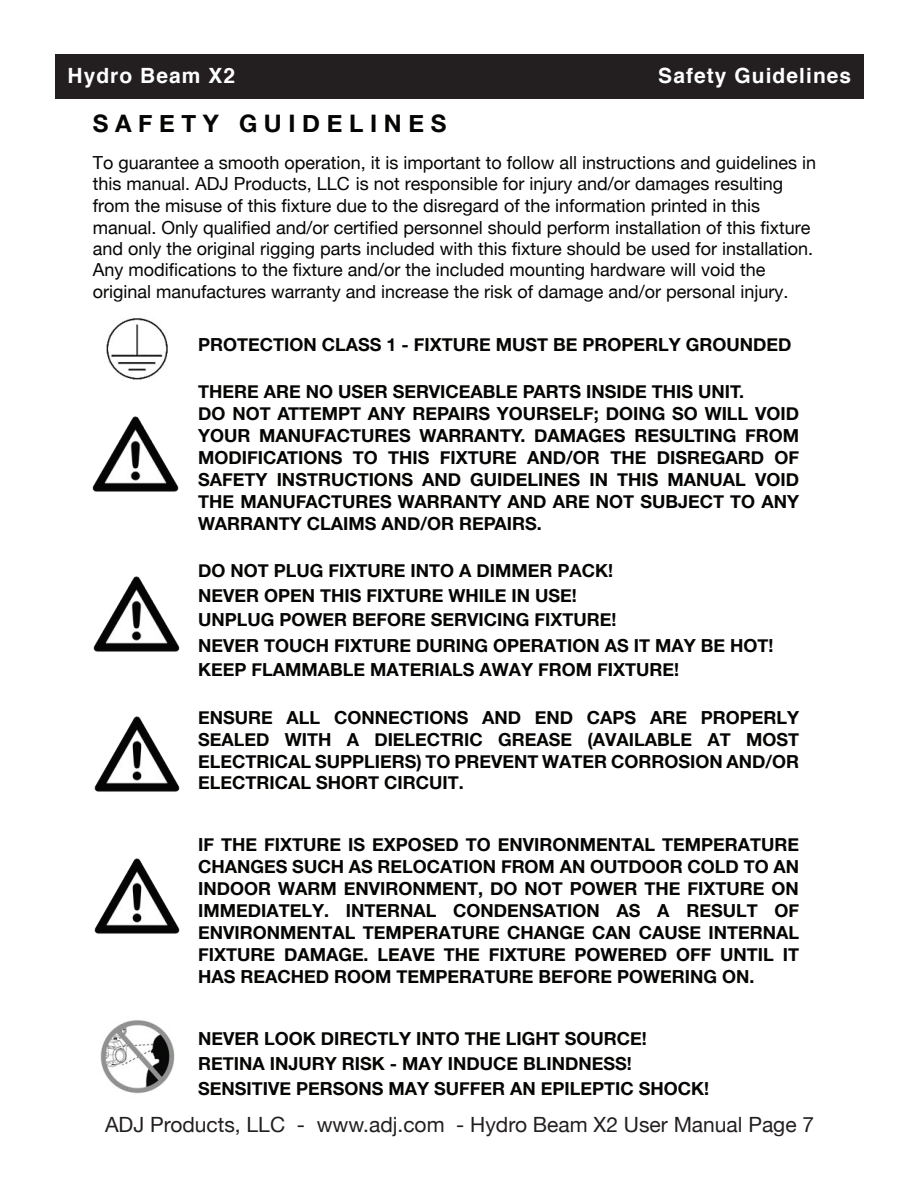
<style>
.page{position:relative;width:918px;height:1188px;background:#fff}
.page>*{position:absolute;margin:0;border:0;box-sizing:border-box;transform-origin:0 0}
.t1{font:700 24.15px "Helvetica Neue";letter-spacing:.275em;color:#050504}
.t2{font:21px "Helvetica Neue";color:#231f20}
.t3{font:700 21px "Helvetica";letter-spacing:.05em;color:#fff}
.t4{font:700 18px/21.9px "Helvetica Neue";color:#050504}
.t5{font:18px/21.5px "Helvetica Neue";color:#050504}
</style>
<div class="page">
<div style="left:55px;top:54px;width:809px;height:44px;background:#231f20"></div>
<img style="left:106px;top:318px;width:62px;height:62px">
<img style="left:92px;top:416px;width:87px;height:76px">
<img style="left:100px;top:1020px;width:75px;height:74px">
<img style="left:93px;top:576px;width:87px;height:76px">
<img style="left:94px;top:716px;width:86px;height:76px">
<img style="left:94px;top:858px;width:86px;height:76px">
<p class="t3" style="left:67px;top:59px;width:169px">Hydro Beam X2</p>
<p class="t3" style="left:658px;top:59px;width:195px">Safety Guidelines</p>
<p class="t1" style="left:93px;top:104px;width:355px">SAFETY GUIDELINES</p>
<p class="t5" style="left:93px;top:153px;width:725px">To guarantee a smooth operation, it is important to follow all instructions and guidelines in this manual. ADJ Products, LLC is not responsible for injury and/or damages resulting from the misuse of this fixture due to the disregard of the information printed in this manual. Only qualified and/or certified personnel should perform installation of this fixture and only the original rigging parts included with this fixture should be used for installation.<br>Any modifications to the fixture and/or the included mounting hardware will void the original manufactures warranty and increase the risk of damage and/or personal injury.</p>
<p class="t4" style="left:198px;top:334px;width:595px">PROTECTION CLASS 1 - FIXTURE MUST BE PROPERLY GROUNDED</p>
<p class="t4" style="left:198px;top:381px;width:602px">THERE ARE NO USER SERVICEABLE PARTS INSIDE THIS UNIT.<br>DO NOT ATTEMPT ANY REPAIRS YOURSELF; DOING SO WILL VOID YOUR MANUFACTURES WARRANTY. DAMAGES RESULTING FROM MODIFICATIONS TO THIS FIXTURE AND/OR THE DISREGARD OF SAFETY INSTRUCTIONS AND GUIDELINES IN THIS MANUAL VOID THE MANUFACTURES WARRANTY AND ARE NOT SUBJECT TO ANY WARRANTY CLAIMS AND/OR REPAIRS.</p>
<p class="t4" style="left:198px;top:558px;width:577px;line-height:24.9px">DO NOT PLUG FIXTURE INTO A DIMMER PACK!<br>NEVER OPEN THIS FIXTURE WHILE IN USE!<br>UNPLUG POWER BEFORE SERVICING FIXTURE!<br>NEVER TOUCH FIXTURE DURING OPERATION AS IT MAY BE HOT!<br>KEEP FLAMMABLE MATERIALS AWAY FROM FIXTURE!</p>
<p class="t4" style="left:198px;top:707px;width:602px;text-align:justify">ENSURE ALL CONNECTIONS AND END CAPS ARE PROPERLY SEALED WITH A DIELECTRIC GREASE (AVAILABLE AT MOST ELECTRICAL SUPPLIERS) TO PREVENT WATER CORROSION AND/OR ELECTRICAL SHORT CIRCUIT.</p>
<p class="t4" style="left:198px;top:834px;width:602px;text-align:justify">IF THE FIXTURE IS EXPOSED TO ENVIRONMENTAL TEMPERATURE CHANGES SUCH AS RELOCATION FROM AN OUTDOOR COLD TO AN INDOOR WARM ENVIRONMENT, DO NOT POWER THE FIXTURE ON IMMEDIATELY. INTERNAL CONDENSATION AS A RESULT OF ENVIRONMENTAL TEMPERATURE CHANGE CAN CAUSE INTERNAL FIXTURE DAMAGE. LEAVE THE FIXTURE POWERED OFF UNTIL IT HAS REACHED ROOM TEMPERATURE BEFORE POWERING ON.</p>
<p class="t4" style="left:198px;top:1027px;width:513px;line-height:25px">NEVER LOOK DIRECTLY INTO THE LIGHT SOURCE!<br>RETINA INJURY RISK - MAY INDUCE BLINDNESS!<br>SENSITIVE PERSONS MAY SUFFER AN EPILEPTIC SHOCK!</p>
<p class="t2" style="left:105px;top:1110px;width:711px">ADJ Products, LLC - www.adj.com - Hydro Beam X2 User Manual Page 7</p>
</div>
